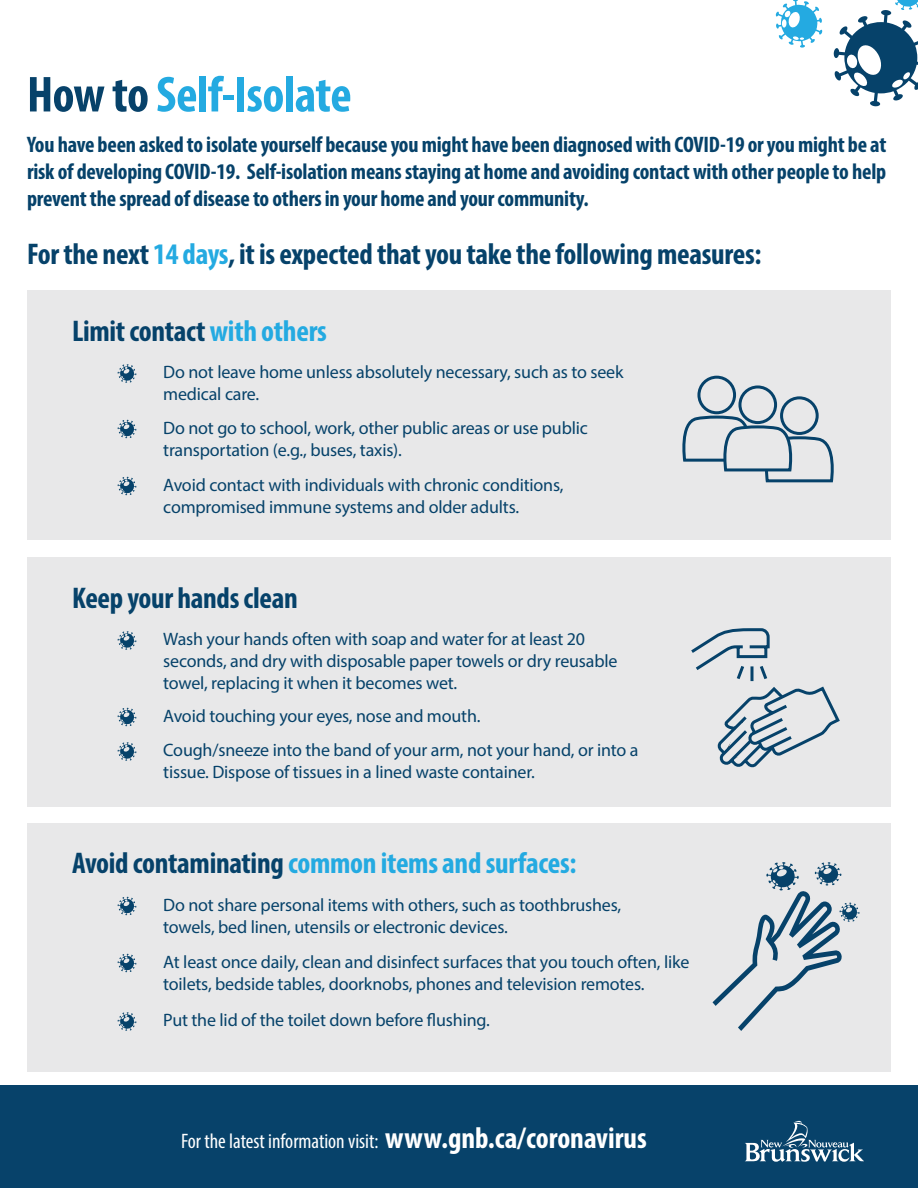
<style>
.page{position:relative;width:918px;height:1188px;background:#fff}
.page>*{position:absolute;margin:0;border:0;box-sizing:border-box;transform-origin:0 0}
.t1{font:700 condensed 51px "Myriad Pro";letter-spacing:-.01em;color:#24aae1}
.t2{font:700 condensed 30px "Myriad Pro";letter-spacing:-.01em;color:#06426a}
.t3{font:700 condensed 30px "Myriad Pro";letter-spacing:-.01em;color:#24aae1}
.t4{font:700 condensed 22.5px/27px "Myriad Pro";letter-spacing:-.01em;color:#06426a;text-align:justify}
.t5{font:condensed 21px "Myriad Pro";color:#fff}
.t6{font:18px/21.6px "Myriad Pro";letter-spacing:-.01em;color:#06426a}
.s1{color:#07426a}
.s2{color:#24aae1}
.s3{color:#06426a}
.s4{font-weight:700;font-size:30px}
</style>
<div class="page">
<svg style="left:776px;top:0;width:46px;height:48px"></svg>
<svg style="left:834px;top:0;width:84px;height:107px"></svg>
<div style="left:27px;top:291px;width:864px;height:249px;background:#e8e8e9"></div>
<div style="left:27px;top:558px;width:864px;height:249px;background:#e8e8e9"></div>
<div style="left:27px;top:823px;width:864px;height:249px;background:#e8e8e9"></div>
<svg style="left:118px;top:364px;width:18px;height:19px"></svg>
<svg style="left:118px;top:631px;width:18px;height:19px"></svg>
<svg style="left:118px;top:897px;width:18px;height:18px"></svg>
<svg style="left:118px;top:420px;width:18px;height:18px"></svg>
<svg style="left:118px;top:708px;width:18px;height:18px"></svg>
<svg style="left:118px;top:954px;width:18px;height:18px"></svg>
<svg style="left:118px;top:477px;width:18px;height:18px"></svg>
<svg style="left:118px;top:742px;width:18px;height:19px"></svg>
<svg style="left:118px;top:1012px;width:18px;height:19px"></svg>
<div style="left:697px;top:376px;width:39px;height:38px;border:3px solid #06426a;border-radius:50%"></div>
<div style="left:780px;top:396px;width:39px;height:39px;border:3px solid #06426a;border-radius:50%"></div>
<div style="left:738px;top:385px;width:39px;height:39px;border:3px solid #06426a;border-radius:50%"></div>
<svg style="left:682px;top:414px;width:152px;height:69px"></svg>
<svg style="left:713px;top:862px;width:147px;height:169px"></svg>
<svg style="left:691px;top:628px;width:149px;height:140px"></svg>
<div style="left:0;top:1085px;width:918px;height:103px;background:#07426a"></div>
<svg style="left:745px;top:1121px;width:119px;height:41px"></svg>
<p class="t1" style="left:27px;top:63px;width:326px"><span class="s1">How to</span> Self-Isolate</p>
<p class="t4" style="left:27px;top:131px;width:861px">You have been asked to isolate yourself because you might have been diagnosed with COVID-19 or you might be at risk of developing COVID-19. Self-isolation means staying at home and avoiding contact with other people to help prevent the spread of disease to others in your home and your community.</p>
<p class="t2" style="left:27px;top:235px;width:736px">For the next <span class="s2">14 days</span>, it is expected that you take the following measures:</p>
<p class="t2" style="left:72px;top:312px;width:256px">Limit contact <span class="s2">with others</span></p>
<p class="t6" style="left:163px;top:361px;width:462px">Do not leave home unless absolutely necessary, such as to seek medical care.</p>
<p class="t6" style="left:163px;top:417px;width:426px">Do not go to school, work, other public areas or use public transportation (e.g., buses, taxis).</p>
<p class="t6" style="left:163px;top:474px;width:402px">Avoid contact with individuals with chronic conditions, compromised immune systems and older adults.</p>
<p class="t2" style="left:72px;top:579px;width:227px">Keep your hands clean</p>
<p class="t6" style="left:163px;top:628px;width:456px">Wash your hands often with soap and water for at least 20 seconds, and dry with disposable paper towels or dry reusable towel, replacing it when it becomes wet.</p>
<p class="t6" style="left:163px;top:705px;width:319px">Avoid touching your eyes, nose and mouth.</p>
<p class="t6" style="left:163px;top:739px;width:477px">Cough/sneeze into the band of your arm, not your hand, or into a tissue. Dispose of tissues in a lined waste container.</p>
<p class="t3" style="left:72px;top:845px;width:506px"><span class="s3">Avoid contaminating</span> common items and surfaces:</p>
<p class="t6" style="left:163px;top:894px;width:460px">Do not share personal items with others, such as toothbrushes, towels, bed linen, utensils or electronic devices.</p>
<p class="t6" style="left:163px;top:951px;width:528px">At least once daily, clean and disinfect surfaces that you touch often, like toilets, bedside tables, doorknobs, phones and television remotes.</p>
<p class="t6" style="left:163px;top:1009px;width:328px">Put the lid of the toilet down before flushing.</p>
<p class="t5" style="left:181px;top:1128px;width:467px">For the latest information visit: <span class="s4">www.gnb.ca/coronavirus</span></p>
</div>
